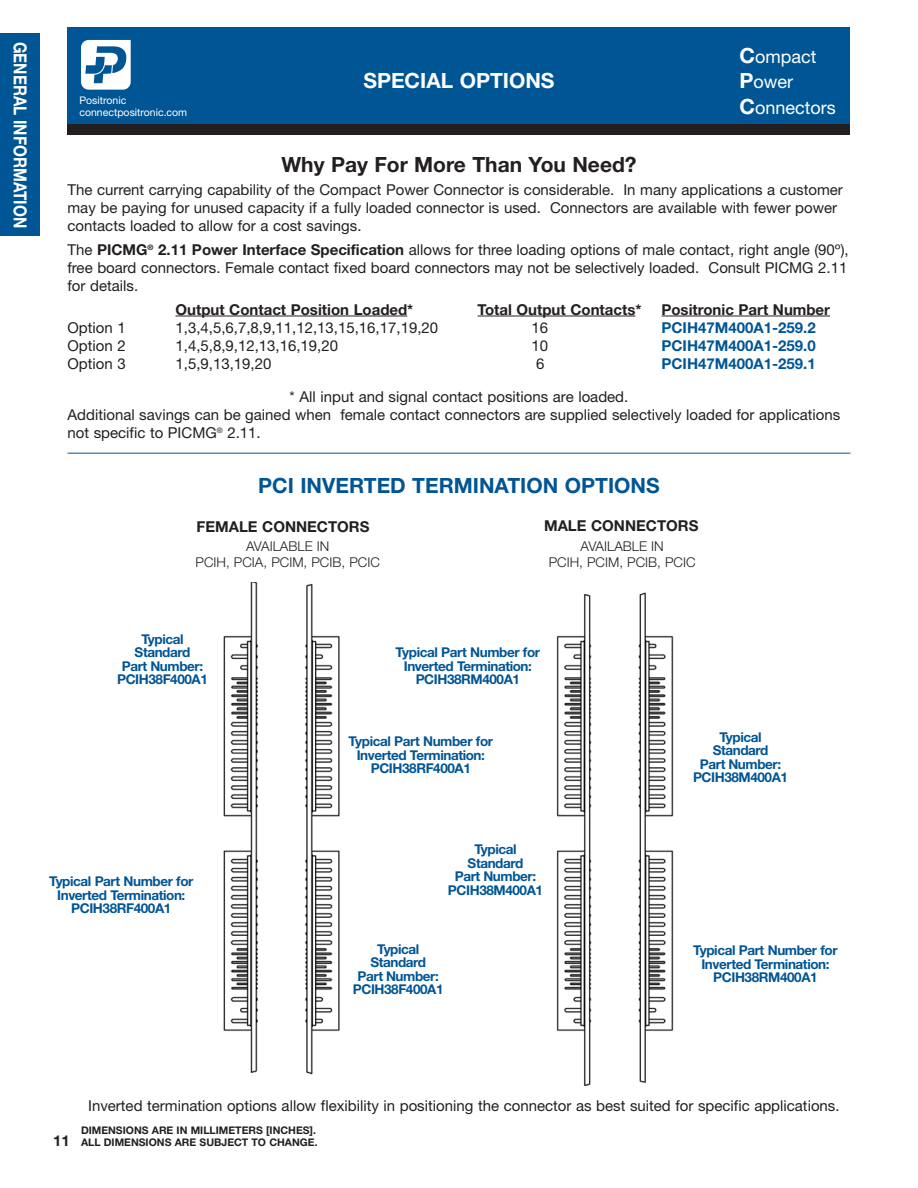
<style>
.page{position:relative;width:918px;height:1188px;background:#fff}
.page>*{position:absolute;margin:0;border:0;box-sizing:border-box;transform-origin:0 0}
.t1{font:700 21px "Helvetica Neue LT Std";color:#005595}
.t2{font:700 21px "Helvetica Neue LT Std";color:#231f20}
.t3{font:700 21px "Helvetica Neue LT Std";color:#fff}
.t4{font:18px/25.5px "Helvetica Neue LT Std";color:#fff}
.t5{font:700 18px "Helvetica Neue LT Std";color:#fff;scale:.85 1}
.t6{font:15px/18px "Helvetica Neue LT Std";color:#231f20}
.t7{font:700 15px "Helvetica Neue LT Std";color:#231f20}
.t8{font:700 15px "Helvetica Neue LT Std";color:#005595}
.t9{font:700 13.5px/13.5px "Helvetica Neue LT Std";letter-spacing:-.03em;color:#005595;text-align:center}
.t10{font:300 13.5px/16.2px "Helvetica Neue LT Std";color:#231f20;text-align:center}
.t11{font:700 10.5px/12px "Helvetica Neue LT Std";color:#231f20}
.t12{font:10.5px/12px "Arial";color:#fff}
.t13{font:10.5px/12px "Helvetica Neue LT Std";color:#fff}
.s1{font-weight:700;font-size:21px}
.s2{font-weight:700}
</style>
<div class="page">
<div style="left:68px;top:27px;width:782px;height:101px;background:#005595"></div>
<div style="left:68px;top:125px;width:782px;height:10px;background:#231f20"></div>
<div style="left:0;top:34px;width:40px;height:202px;background:#005595"></div>
<svg style="left:81px;top:40px;width:50px;height:50px"></svg>
<img style="left:223px;top:582px;width:451px;height:503px">
<hr style="left:176px;top:316px;width:231px;height:1px;background:#231f20">
<hr style="left:478px;top:316px;width:157px;height:1px;background:#231f20">
<hr style="left:662px;top:316px;width:168px;height:1px;background:#231f20">
<hr style="left:68px;top:453px;width:782px;height:1px;background:#005595">
<p class="t5" style="left:31px;top:42px;width:221px;rotate:90deg">GENERAL INFORMATION</p>
<p class="t13" style="left:79px;top:94px;width:109px">Positronic connectpositronic.com</p>
<p class="t12" style="left:81px;top:96px;width:106px">Positronic Industries connectpositronic.com</p>
<h1 class="t3" style="left:363px;top:68px;width:193px">SPECIAL OPTIONS</h1>
<h1 class="t2" style="left:281px;top:151px;width:357px">Why Pay For More Than You Need?</h1>
<p class="t4" style="left:740px;top:44px;width:98px"><span class="s1">C</span>ompact<br><span class="s1">P</span>ower<br><span class="s1">C</span>onnectors</p>
<p class="t6" style="left:68px;top:180px;width:777px">The current carrying capability of the Compact Power Connector is considerable. In many applications a customer may be paying for unused capacity if a fully loaded connector is used. Connectors are available with fewer power contacts loaded to allow for a cost savings.</p>
<p class="t6" style="left:67px;top:240px;width:783px;text-align:justify">The <span class="s2">PICMG</span><sup>®</sup> <span class="s2">2.11 Power Interface Specification</span> allows for three loading options of male contact, right angle (90º), free board connectors. Female contact fixed board connectors may not be selectively loaded. Consult PICMG 2.11 for details.</p>
<p class="t7" style="left:175px;top:300px;width:239px">Output Contact Position Loaded*</p>
<p class="t7" style="left:478px;top:300px;width:165px">Total Output Contacts*</p>
<p class="t7" style="left:661px;top:300px;width:170px">Positronic Part Number</p>
<p class="t6" style="left:67px;top:318px;width:60px">Option 1</p>
<p class="t6" style="left:175px;top:318px;width:264px">1,3,4,5,6,7,8,9,11,12,13,15,16,17,19,20</p>
<p class="t6" style="left:532px;top:318px;width:18px">16</p>
<p class="t8" style="left:661px;top:318px;width:156px">PCIH47M400A1-259.2</p>
<p class="t6" style="left:67px;top:336px;width:60px">Option 2</p>
<p class="t6" style="left:175px;top:336px;width:164px">1,4,5,8,9,12,13,16,19,20</p>
<p class="t6" style="left:532px;top:336px;width:18px">10</p>
<p class="t8" style="left:661px;top:336px;width:156px">PCIH47M400A1-259.0</p>
<p class="t6" style="left:67px;top:354px;width:60px">Option 3</p>
<p class="t6" style="left:175px;top:354px;width:97px">1,5,9,13,19,20</p>
<p class="t6" style="left:536px;top:354px;width:10px">6</p>
<p class="t8" style="left:661px;top:354px;width:156px">PCIH47M400A1-259.1</p>
<p class="t6" style="left:67px;top:387px;width:774px;text-indent:222px">* All input and signal contact positions are loaded.<br>Additional savings can be gained when female contact connectors are supplied selectively loaded for applications not specific to PICMG<sup>®</sup> 2.11.</p>
<h1 class="t1" style="left:258px;top:472px;width:403px">PCI INVERTED TERMINATION OPTIONS</h1>
<p class="t7" style="left:197px;top:517px;width:174px">FEMALE CONNECTORS</p>
<p class="t7" style="left:544px;top:517px;width:156px">MALE CONNECTORS</p>
<p class="t10" style="left:196px;top:537px;width:186px">AVAILABLE IN<br>PCIH, PCIA, PCIM, PCIB, PCIC</p>
<p class="t10" style="left:549px;top:537px;width:148px">AVAILABLE IN<br>PCIH, PCIM, PCIB, PCIC</p>
<p class="t9" style="left:117px;top:632px;width:92px">Typical<br>Standard<br>Part Number:<br>PCIH38F400A1</p>
<p class="t9" style="left:49px;top:874px;width:146px">Typical Part Number for<br>Inverted Termination:<br>PCIH38RF400A1</p>
<p class="t9" style="left:396px;top:646px;width:146px">Typical Part Number for<br>Inverted Termination:<br>PCIH38RM400A1</p>
<p class="t9" style="left:349px;top:734px;width:146px">Typical Part Number for<br>Inverted Termination:<br>PCIH38RF400A1</p>
<p class="t9" style="left:448px;top:842px;width:97px">Typical<br>Standard<br>Part Number:<br>PCIH38M400A1</p>
<p class="t9" style="left:353px;top:942px;width:92px">Typical<br>Standard<br>Part Number:<br>PCIH38F400A1</p>
<p class="t9" style="left:693px;top:730px;width:97px">Typical<br>Standard<br>Part Number:<br>PCIH38M400A1</p>
<p class="t9" style="left:693px;top:944px;width:146px">Typical Part Number for<br>Inverted Termination:<br>PCIH38RM400A1</p>
<p class="t6" style="left:88px;top:1096px;width:753px">Inverted termination options allow flexibility in positioning the connector as best suited for specific applications.</p>
<p class="t7" style="left:53px;top:1131px;width:18px">11</p>
<p class="t11" style="left:81px;top:1124px;width:238px">DIMENSIONS ARE IN MILLIMETERS [INCHES].<br>ALL DIMENSIONS ARE SUBJECT TO CHANGE.</p>
</div>
